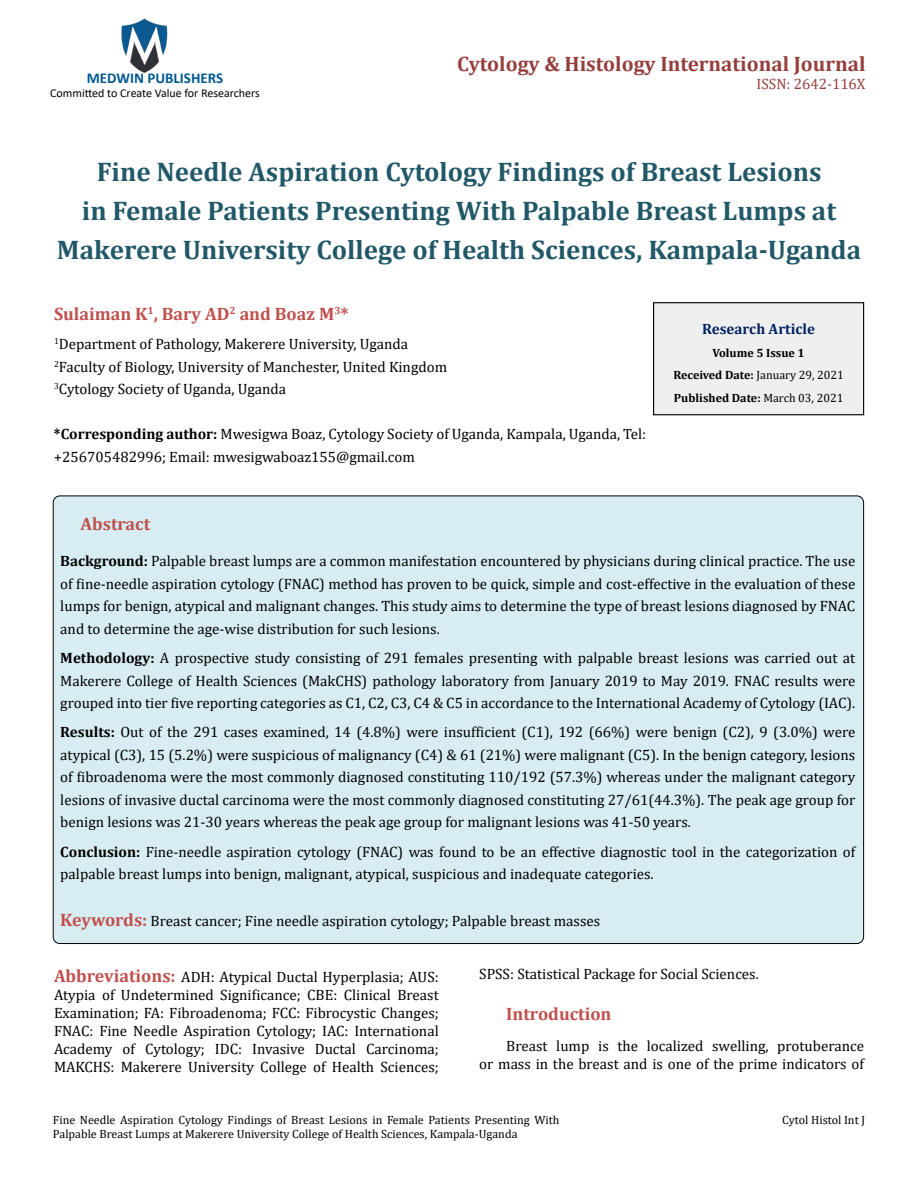
<style>
.page{position:relative;width:918px;height:1188px;background:#fff}
.page>*{position:absolute;margin:0;border:0;box-sizing:border-box;transform-origin:0 0}
.t1{font:700 27px/39px "Cambria";color:#215868;text-align:center}
.t2{font:700 21px "Cambria";color:#953f3c}
.t3{font:700 18px "Cambria";color:#c0504d}
.t4{font:15px/22.5px "Cambria";color:#000;text-align:justify}
.t5{font:700 15px "Calibri";color:#005991}
.t6{font:700 15px "Cambria";color:#002060}
.t7{font:15px "Cambria";color:#953f3c}
.t8{font:12px/14.4px "Cambria";color:#000}
.t9{font:700 12px/22.5px "Cambria";color:#000;text-align:center}
.t10{font:12px "Calibri";color:#000}
.s1{font-weight:700}
.s2{font-weight:400}
.s3{font-weight:700;font-size:18px;color:#c0504d}
</style>
<div class="page">
<img style="left:121px;top:18px;width:47px;height:55px">
<div style="left:654px;top:303px;width:210px;height:112px;background:#efefef"></div>
<div style="left:653px;top:302px;width:211px;height:113px;border:1px solid #000"></div>
<div style="left:53px;top:496px;width:811px;height:448px;background:#d8edf2;border-radius:7px"></div>
<p class="t5" style="left:87px;top:67px;width:138px">MEDWIN PUBLISHERS</p>
<p class="t10" style="left:50px;top:85px;width:211px">Committed to Create Value for Researchers</p>
<h2 class="t2" style="left:457px;top:49px;width:410px">Cytology &amp; Histology International Journal</h2>
<p class="t7" style="left:757px;top:75px;width:110px">ISSN: 2642-116X</p>
<h1 class="t1" style="left:57px;top:151px;width:806px">Fine Needle Aspiration Cytology Findings of Breast Lesions<br>in Female Patients Presenting With Palpable Breast Lumps at<br>Makerere University College of Health Sciences, Kampala-Uganda</h1>
<p class="t3" style="left:54px;top:301px;width:296px">Sulaiman K<sup>1</sup>, Bary AD<sup>2</sup> and Boaz M<sup>3</sup>*</p>
<p class="t4" style="left:54px;top:333px;width:395px;text-align:left"><sup>1</sup>Department of Pathology, Makerere University, Uganda<br><sup>2</sup>Faculty of Biology, University of Manchester, United Kingdom<br><sup>3</sup>Cytology Society of Uganda, Uganda</p>
<p class="t4" style="left:54px;top:423px;width:594px"><span class="s1">*Corresponding author:</span> Mwesigwa Boaz, Cytology Society of Uganda, Kampala, Uganda, Tel: +256705482996; Email: mwesigwaboaz155@gmail.com</p>
<p class="t6" style="left:702px;top:319px;width:114px">Research Article</p>
<p class="t9" style="left:673px;top:341px;width:172px">Volume 5 Issue 1<br>Received Date: <span class="s2">January 29, 2021<br></span>Published Date: <span class="s2">March 03, 2021</span></p>
<p class="t3" style="left:81px;top:512px;width:71px">Abstract</p>
<p class="t4" style="left:60px;top:550px;width:797px"><span class="s1">Background:</span> Palpable breast lumps are a common manifestation encountered by physicians during clinical practice. The use of fine-needle aspiration cytology (FNAC) method has proven to be quick, simple and cost-effective in the evaluation of these lumps for benign, atypical and malignant changes. This study aims to determine the type of breast lesions diagnosed by FNAC and to determine the age-wise distribution for such lesions.</p>
<p class="t4" style="left:60px;top:647px;width:797px"><span class="s1">Methodology:</span> A prospective study consisting of 291 females presenting with palpable breast lesions was carried out at Makerere College of Health Sciences (MakCHS) pathology laboratory from January 2019 to May 2019. FNAC results were grouped into tier five reporting categories as C1, C2, C3, C4 &amp; C5 in accordance to the International Academy of Cytology (IAC).</p>
<p class="t4" style="left:60px;top:721px;width:797px"><span class="s1">Results:</span> Out of the 291 cases examined, 14 (4.8%) were insufficient (C1), 192 (66%) were benign (C2), 9 (3.0%) were atypical (C3), 15 (5.2%) were suspicious of malignancy (C4) &amp; 61 (21%) were malignant (C5). In the benign category, lesions of fibroadenoma were the most commonly diagnosed constituting 110/192 (57.3%) whereas under the malignant category lesions of invasive ductal carcinoma were the most commonly diagnosed constituting 27/61(44.3%). The peak age group for benign lesions was 21-30 years whereas the peak age group for malignant lesions was 41-50 years.</p>
<p class="t4" style="left:60px;top:840px;width:796px"><span class="s1">Conclusion:</span> Fine-needle aspiration cytology (FNAC) was found to be an effective diagnostic tool in the categorization of palpable breast lumps into benign, malignant, atypical, suspicious and inadequate categories.</p>
<p class="t4" style="left:60px;top:910px;width:541px"><span class="s3">Keywords:</span> Breast cancer; Fine needle aspiration cytology; Palpable breast masses</p>
<p class="t4" style="left:54px;top:967px;width:386px;line-height:18px"><span class="s3">Abbreviations:</span> ADH: Atypical Ductal Hyperplasia; AUS:<br>Atypia of Undetermined Significance; CBE: Clinical Breast Examination; FA: Fibroadenoma; FCC: Fibrocystic Changes; FNAC: Fine Needle Aspiration Cytology; IAC: International Academy of Cytology; IDC: Invasive Ductal Carcinoma; MAKCHS: Makerere University College of Health Sciences;</p>
<p class="t4" style="left:479px;top:963px;width:281px">SPSS: Statistical Package for Social Sciences.</p>
<p class="t3" style="left:506px;top:1001px;width:107px">Introduction</p>
<p class="t4" style="left:479px;top:1037px;width:386px;line-height:18px;text-align:right">Breast lump is the localized swelling, protuberance<br>or mass in the breast and is one of the prime indicators of</p>
<p class="t8" style="left:53px;top:1113px;width:508px">Fine Needle Aspiration Cytology Findings of Breast Lesions in Female Patients Presenting With<br>Palpable Breast Lumps at Makerere University College of Health Sciences, Kampala-Uganda</p>
<p class="t8" style="left:782px;top:1113px;width:84px">Cytol Histol Int J</p>
</div>
